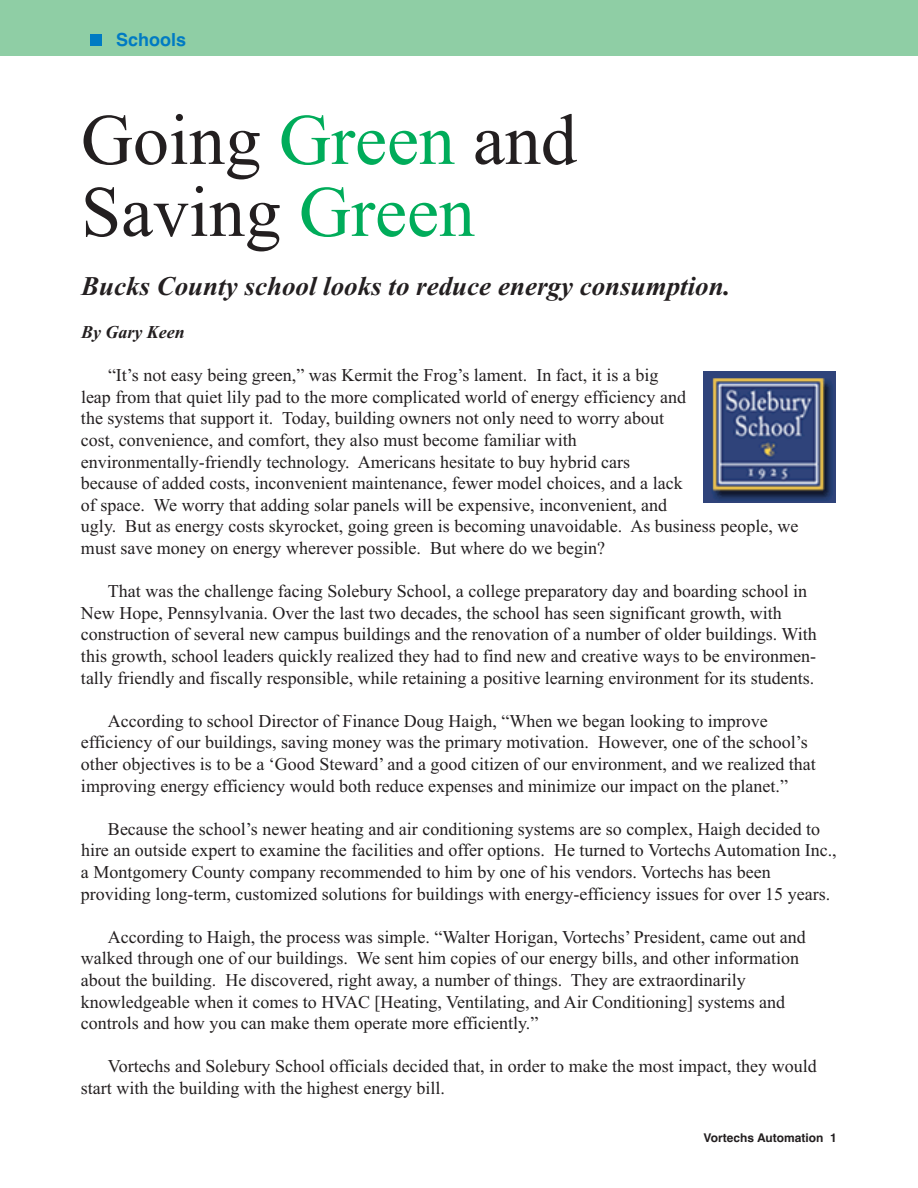
<style>
.page{position:relative;width:918px;height:1188px;background:#fff}
.page>*{position:absolute;margin:0;border:0;box-sizing:border-box;transform-origin:0 0}
.t1{font:108px "Helvetica";color:#007bc3}
.t2{font:72px/72px "Times New Roman";color:#231f20}
.t3{font:italic 700 27px "Times New Roman";color:#231f20}
.t4{font:18px/21.6px "Times New Roman";color:#231f20}
.t5{font:italic 700 18px "Times New Roman";color:#231f20}
.t6{font:700 18px "Helvetica";color:#007bc3}
.t7{font:700 12px "Helvetica";color:#231f20}
.s1{color:#00ac5a}
</style>
<div class="page">
<img style="left:703px;top:372px;width:133px;height:131px">
<div style="left:0;top:0;width:918px;height:55px;background:#8fcea5"></div>
<h1 class="t1" style="left:81px;top:-55px;width:32px">.</h1>
<p class="t6" style="left:116px;top:29px;width:72px">Schools</p>
<h2 class="t2" style="left:81px;top:103px;width:497px">Going <span class="s1">Green</span> and<br>Saving <span class="s1">Green</span></h2>
<h3 class="t3" style="left:81px;top:270px;width:651px">Bucks County school looks to reduce energy consumption.</h3>
<p class="t5" style="left:81px;top:321px;width:105px">By Gary Keen</p>
<p class="t4" style="left:81px;top:364px;width:719px;text-indent:27px">“It’s not easy being green,” was Kermit the Frog’s lament. In fact, it is a big<br>leap from that quiet lily pad to the more complicated world of energy efficiency and<br>the systems that support it. Today, building owners not only need to worry about<br>cost, convenience, and comfort, they also must become familiar with<br>environmentally-friendly technology. Americans hesitate to buy hybrid cars<br>because of added costs, inconvenient maintenance, fewer model choices, and a lack<br>of space. We worry that adding solar panels will be expensive, inconvenient, and<br>ugly. But as energy costs skyrocket, going green is becoming unavoidable. As business people, we must save money on energy wherever possible. But where do we begin?</p>
<p class="t4" style="left:81px;top:580px;width:737px;text-indent:27px">That was the challenge facing Solebury School, a college preparatory day and boarding school in New Hope, Pennsylvania. Over the last two decades, the school has seen significant growth, with construction of several new campus buildings and the renovation of a number of older buildings. With this growth, school leaders quickly realized they had to find new and creative ways to be environmen&shy;tally friendly and fiscally responsible, while retaining a positive learning environment for its students.</p>
<p class="t4" style="left:81px;top:710px;width:736px;text-indent:27px">According to school Director of Finance Doug Haigh, “When we began looking to improve efficiency of our buildings, saving money was the primary motivation. However, one of the school’s other objectives is to be a ‘Good Steward’ and a good citizen of our environment, and we realized that improving energy efficiency would both reduce expenses and minimize our impact on the planet.”</p>
<p class="t4" style="left:81px;top:818px;width:757px;text-indent:27px">Because the school’s newer heating and air conditioning systems are so complex, Haigh decided to hire an outside expert to examine the facilities and offer options. He turned to Vortechs Automation Inc., a Montgomery County company recommended to him by one of his vendors. Vortechs has been providing long-term, customized solutions for buildings with energy-efficiency issues for over 15 years.</p>
<p class="t4" style="left:81px;top:926px;width:726px;text-indent:27px">According to Haigh, the process was simple. “Walter Horigan, Vortechs’ President, came out and walked through one of our buildings. We sent him copies of our energy bills, and other information about the building. He discovered, right away, a number of things. They are extraordinarily knowledgeable when it comes to HVAC [Heating, Ventilating, and Air Conditioning] systems and controls and how you can make them operate more efficiently.”</p>
<p class="t4" style="left:81px;top:1055px;width:737px;text-indent:27px">Vortechs and Solebury School officials decided that, in order to make the most impact, they would start with the building with the highest energy bill.</p>
<p class="t7" style="left:704px;top:1130px;width:135px">Vortechs Automation 1</p>
</div>
